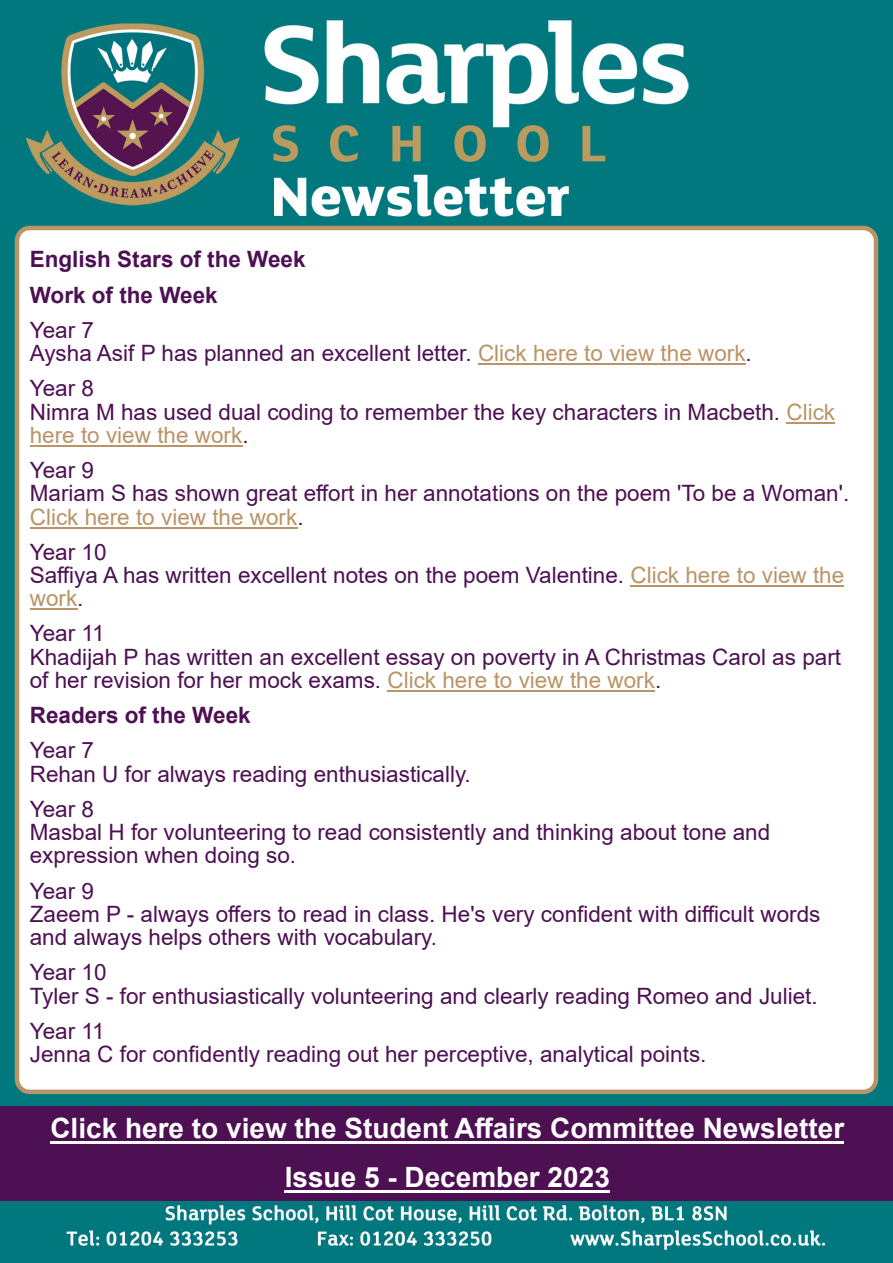
<style>
.page{position:relative;width:893px;height:1263px;background:#fff}
.page>*{position:absolute;margin:0;border:0;box-sizing:border-box;transform-origin:0 0}
.t1{font:700 28.05px/49.5px "Arial";color:#fff;text-align:center}
.t2{font:22.5px/23.2px "Arial";color:#4d1053}
.t3{font:700 22.5px/35.2px "Arial";color:#4d1053}
.s1{color:#b99467}
</style>
<div class="page">
<img style="left:0;top:0;width:893px;height:1263px">
<div style="left:15px;top:226px;width:863px;height:868px;background:#fff;border:4px solid #b99467;border-radius:13px"></div>
<hr style="left:478px;top:363px;width:268px;height:2px;background:#b99467">
<hr style="left:786px;top:422px;width:49px;height:2px;background:#b99467">
<hr style="left:30px;top:445px;width:212px;height:2px;background:#b99467">
<hr style="left:30px;top:527px;width:267px;height:1px;background:#b99467">
<hr style="left:630px;top:585px;width:214px;height:2px;background:#b99467">
<hr style="left:30px;top:609px;width:47px;height:1px;background:#b99467">
<hr style="left:387px;top:690px;width:268px;height:2px;background:#b99467">
<div style="left:0;top:1106px;width:893px;height:95px;background:#4d1053"></div>
<hr style="left:50px;top:1141px;width:794px;height:3px;background:#fff">
<hr style="left:285px;top:1190px;width:325px;height:3px;background:#fff">
<p class="t3" style="left:30px;top:244px;width:277px">English Stars of the Week<br>Work of the Week</p>
<p class="t2" style="left:30px;top:320px;width:724px">Year 7<br>Aysha Asif P has planned an excellent letter. <span class="s1">Click here to view the work</span>.</p>
<p class="t2" style="left:30px;top:379px;width:807px">Year 8<br>Nimra M has used dual coding to remember the key characters in Macbeth. <span class="s1">Click here to view the work</span>.</p>
<p class="t2" style="left:30px;top:461px;width:821px">Year 9<br>Mariam S has shown great effort in her annotations on the poem 'To be a Woman'.<br><span class="s1">Click here to view the work</span>.</p>
<p class="t2" style="left:30px;top:542px;width:816px">Year 10<br>Saffiya A has written excellent notes on the poem Valentine. <span class="s1">Click here to view the work</span>.</p>
<p class="t2" style="left:30px;top:624px;width:813px">Year 11<br>Khadĳah P has written an excellent essay on poverty in A Christmas Carol as part of her revision for her mock exams. <span class="s1">Click here to view the work</span>.</p>
<p class="t3" style="left:30px;top:700px;width:222px">Readers of the Week</p>
<p class="t2" style="left:30px;top:741px;width:443px">Year 7<br>Rehan U for always reading enthusiastically.</p>
<p class="t2" style="left:30px;top:799px;width:742px">Year 8<br>Masbal H for volunteering to read consistently and thinking about tone and expression when doing so.</p>
<p class="t2" style="left:30px;top:881px;width:792px">Year 9<br>Zaeem P - always offers to read in class. He's very confident with difficult words and always helps others with vocabulary.</p>
<p class="t2" style="left:30px;top:963px;width:789px">Year 10<br>Tyler S - for enthusiastically volunteering and clearly reading Romeo and Juliet.</p>
<p class="t2" style="left:30px;top:1021px;width:678px">Year 11<br>Jenna C for confidently reading out her perceptive, analytical points.</p>
<p class="t1" style="left:50px;top:1106px;width:795px">Click here to view the Student Affairs Committee Newsletter<br>Issue 5 - December 2023</p>
</div>
